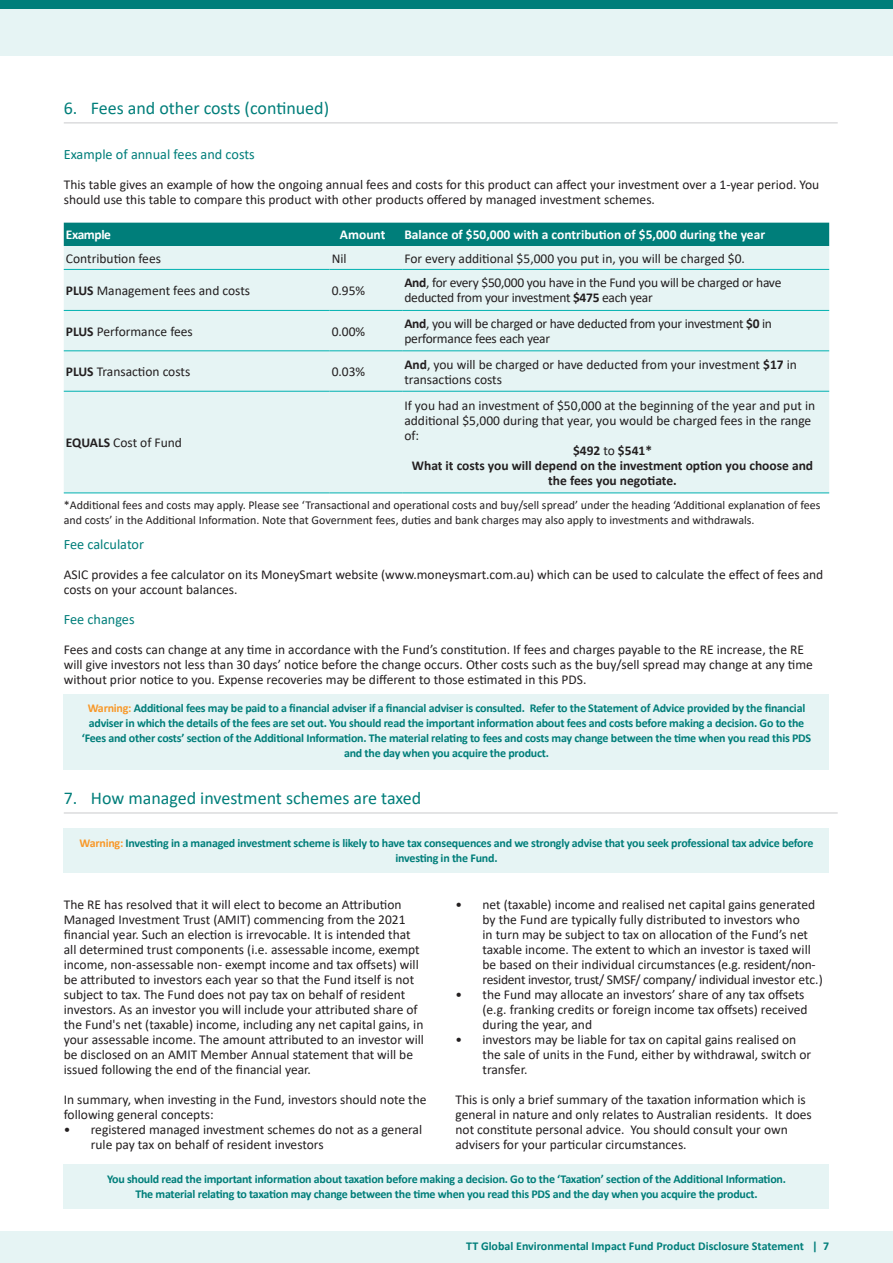
<style>
.page{position:relative;width:893px;height:1263px;background:#fff}
.page>*{position:absolute;margin:0;border:0;box-sizing:border-box;transform-origin:0 0}
.Artisan_heading_PDS{font:18px "Calibri";color:#007e7a}
.t1{font:14.25px "Calibri";color:#007e7a}
.t2{font:13.5px/15px "Calibri";color:#231f20}
.t3{font:13.5px/15px "Calibri";letter-spacing:-.02em;color:#231f20}
.t4{font:700 13.5px/15px "Calibri";color:#231f20;text-align:center}
.t5{font:700 13.5px "Calibri";color:#fff}
.t6{font:700 13.5px "Calibri";letter-spacing:-.03em;color:#fff}
.t7{font:700 12px/15px "Calibri";letter-spacing:-.02em;color:#007e7a;text-align:center}
.t8{font:12px/15px "Calibri";color:#231f20}
.t9{font:700 12px "Calibri";color:#007e7a}
.s1{font-weight:700}
.s2{font-weight:400}
.s3{color:#f89828}
</style>
<div class="page">
<div style="left:0;top:0;width:893px;height:55px;background:#e6f4f4"></div>
<div style="left:0;top:0;width:893px;height:9px;background:#007e7a"></div>
<div style="left:0;top:1231px;width:893px;height:32px;background:#e6f4f4"></div>
<hr style="left:64px;top:123px;width:774px;height:1px;background:#c9cacc">
<div style="left:64px;top:223px;width:765px;height:23px;background:#007e7a"></div>
<div style="left:64px;top:246px;width:765px;height:246px;background:#e6f4f4"></div>
<hr style="left:64px;top:269px;width:266px;height:1px;background:#00b1b0">
<hr style="left:330px;top:269px;width:72px;height:1px;background:#00b1b0">
<hr style="left:402px;top:269px;width:427px;height:1px;background:#00b1b0">
<hr style="left:64px;top:310px;width:266px;height:1px;background:#00b1b0">
<hr style="left:330px;top:310px;width:72px;height:1px;background:#00b1b0">
<hr style="left:402px;top:310px;width:427px;height:1px;background:#00b1b0">
<hr style="left:64px;top:350px;width:266px;height:1px;background:#00b1b0">
<hr style="left:330px;top:350px;width:72px;height:1px;background:#00b1b0">
<hr style="left:402px;top:350px;width:427px;height:1px;background:#00b1b0">
<hr style="left:64px;top:391px;width:266px;height:1px;background:#00b1b0">
<hr style="left:330px;top:391px;width:72px;height:1px;background:#00b1b0">
<hr style="left:402px;top:391px;width:427px;height:1px;background:#00b1b0">
<hr style="left:64px;top:492px;width:266px;height:1px;background:#00b1b0">
<hr style="left:330px;top:492px;width:72px;height:1px;background:#00b1b0">
<hr style="left:402px;top:492px;width:427px;height:1px;background:#00b1b0">
<div style="left:64px;top:694px;width:765px;height:76px;background:#e6f4f4"></div>
<hr style="left:64px;top:813px;width:774px;height:1px;background:#c9cacc">
<div style="left:64px;top:828px;width:765px;height:44px;background:#e6f4f4"></div>
<div style="left:64px;top:1164px;width:765px;height:45px;background:#e6f4f4"></div>
<p class="Artisan_heading_PDS" style="left:64px;top:96px;width:267px">6. Fees and other costs (continued)</p>
<p class="t1" style="left:64px;top:144px;width:193px">Example of annual fees and costs</p>
<p class="t2" style="left:64px;top:177px;width:757px">This table gives an example of how the ongoing annual fees and costs for this product can affect your investment over a 1-year period. You should use this table to compare this product with other products offered by managed investment schemes.</p>
<p class="t6" style="left:66px;top:225px;width:47px">Example</p>
<p class="t5" style="left:340px;top:225px;width:47px">Amount</p>
<p class="t5" style="left:404px;top:225px;width:362px">Balance of $50,000 with a contribution of $5,000 during the year</p>
<p class="t2" style="left:66px;top:250px;width:97px">Contribution fees</p>
<p class="t2" style="left:332px;top:250px;width:16px">Nil</p>
<p class="t2" style="left:404px;top:250px;width:342px">For every additional $5,000 you put in, you will be charged $0.</p>
<p class="t2" style="left:66px;top:283px;width:186px"><span class="s1">PLUS</span> Management fees and costs</p>
<p class="t2" style="left:332px;top:283px;width:35px">0.95%</p>
<p class="t3" style="left:404px;top:275px;width:378px"><span class="s1">And</span>, for every $50,000 you have in the Fund you will be charged or have deducted from your investment <span class="s1">$475</span> each year</p>
<p class="t2" style="left:66px;top:323px;width:128px"><span class="s1">PLUS</span> Performance fees</p>
<p class="t2" style="left:332px;top:323px;width:35px">0.00%</p>
<p class="t3" style="left:404px;top:316px;width:369px"><span class="s1">And</span>, you will be charged or have deducted from your investment <span class="s1">$0</span> in performance fees each year</p>
<p class="t2" style="left:66px;top:364px;width:126px"><span class="s1">PLUS</span> Transaction costs</p>
<p class="t2" style="left:332px;top:364px;width:35px">0.03%</p>
<p class="t2" style="left:404px;top:356px;width:394px"><span class="s1">And</span>, you will be charged or have deducted from your investment <span class="s1">$17</span> in transactions costs</p>
<p class="t2" style="left:404px;top:397px;width:412px">If you had an investment of $50,000 at the beginning of the year and put in additional $5,000 during that year, you would be charged fees in the range of:</p>
<p class="t4" style="left:573px;top:442px;width:81px">$492 <span class="s2">to</span> $541*</p>
<p class="t4" style="left:412px;top:457px;width:403px">What it costs you will depend on the investment option you choose and the fees you negotiate.</p>
<p class="t8" style="left:64px;top:497px;width:758px">*Additional fees and costs may apply. Please see ‘Transactional and operational costs and buy/sell spread’ under the heading ‘Additional explanation of fees and costs’ in the Additional Information. Note that Government fees, duties and bank charges may also apply to investments and withdrawals.</p>
<p class="t1" style="left:64px;top:534px;width:82px">Fee calculator</p>
<p class="t2" style="left:64px;top:567px;width:761px">ASIC provides a fee calculator on its MoneySmart website (www.moneysmart.com.au) which can be used to calculate the effect of fees and costs on your account balances.</p>
<p class="t1" style="left:64px;top:609px;width:72px">Fee changes</p>
<p class="t2" style="left:64px;top:642px;width:751px">Fees and costs can change at any time in accordance with the Fund’s constitution. If fees and charges payable to the RE increase, the RE will give investors not less than 30 days’ notice before the change occurs. Other costs such as the buy/sell spread may change at any time without prior notice to you. Expense recoveries may be different to those estimated in this PDS.</p>
<p class="t7" style="left:82px;top:700px;width:731px"><span class="s3">Warning:</span> Additional fees may be paid to a financial adviser if a financial adviser is consulted. Refer to the Statement of Advice provided by the financial adviser in which the details of the fees are set out. You should read the important information about fees and costs before making a decision. Go to the ‘Fees and other costs’ section of the Additional Information. The material relating to fees and costs may change between the time when you read this PDS and the day when you acquire the product.</p>
<p class="Artisan_heading_PDS" style="left:64px;top:786px;width:359px">7. How managed investment schemes are taxed</p>
<p class="t7" style="left:80px;top:836px;width:735px"><span class="s3">Warning:</span> Investing in a managed investment scheme is likely to have tax consequences and we strongly advise that you seek professional tax advice before investing in the Fund.</p>
<p class="t2" style="left:66px;top:435px;width:118px"><span class="s1">EQUALS</span> Cost of Fund</p>
<p class="t2" style="left:64px;top:897px;width:362px">The RE has resolved that it will elect to become an Attribution Managed Investment Trust (AMIT) commencing from the 2021 financial year. Such an election is irrevocable. It is intended that all determined trust components (i.e. assessable income, exempt income, non-assessable non- exempt income and tax offsets) will be attributed to investors each year so that the Fund itself is not subject to tax. The Fund does not pay tax on behalf of resident investors. As an investor you will include your attributed share of the Fund's net (taxable) income, including any net capital gains, in your assessable income. The amount attributed to an investor will be disclosed on an AMIT Member Annual statement that will be issued following the end of the financial year.</p>
<p class="t2" style="left:64px;top:1092px;width:364px">In summary, when investing in the Fund, investors should note the following general concepts:</p>
<p class="t2" style="left:91px;top:1122px;width:333px;text-indent:-27px">• registered managed investment schemes do not as a general rule pay tax on behalf of resident investors</p>
<p class="t2" style="left:482px;top:897px;width:342px;text-indent:-27px">• net (taxable) income and realised net capital gains generated by the Fund are typically fully distributed to investors who<br>in turn may be subject to tax on allocation of the Fund’s net taxable income. The extent to which an investor is taxed will be based on their individual circumstances (e.g. resident/non&shy;resident investor, trust/ SMSF/ company/ individual investor etc.)</p>
<p class="t2" style="left:482px;top:987px;width:326px;text-indent:-27px">• the Fund may allocate an investors’ share of any tax offsets (e.g. franking credits or foreign income tax offsets) received during the year, and</p>
<p class="t2" style="left:482px;top:1032px;width:330px;text-indent:-27px">• investors may be liable for tax on capital gains realised on the sale of units in the Fund, either by withdrawal, switch or transfer.</p>
<p class="t2" style="left:455px;top:1092px;width:358px">This is only a brief summary of the taxation information which is general in nature and only relates to Australian residents. It does not constitute personal advice. You should consult your own advisers for your particular circumstances.</p>
<p class="t7" style="left:107px;top:1172px;width:680px">You should read the important information about taxation before making a decision. Go to the ‘Taxation’ section of the Additional Information.</p>
<p class="t7" style="left:135px;top:1187px;width:624px">The material relating to taxation may change between the time when you read this PDS and the day when you acquire the product.</p>
<p class="t9" style="left:466px;top:1237px;width:364px">TT Global Environmental Impact Fund Product Disclosure Statement | 7</p>
</div>
